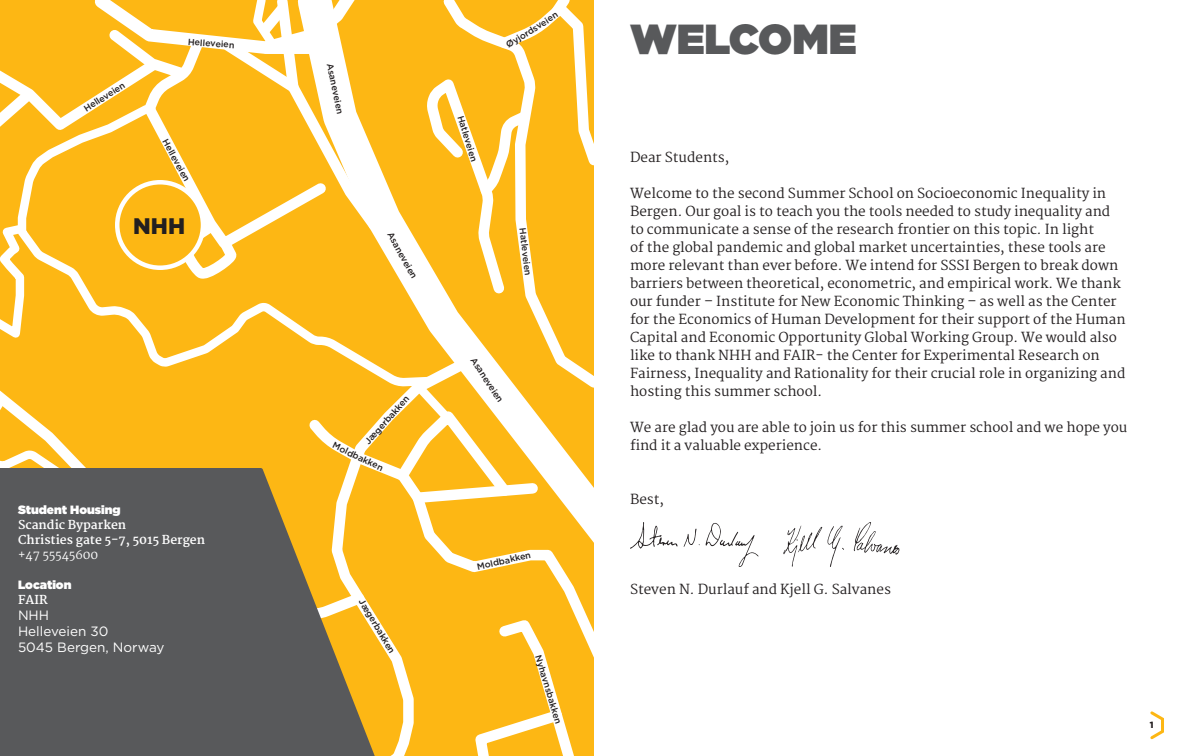
<style>
.page{position:relative;width:1188px;height:756px;background:#fff}
.page>*{position:absolute;margin:0;border:0;box-sizing:border-box;transform-origin:0 0}
.Titles_ND{font:900 42px "Gotham";color:#58595b}
.t1{font:900 22.5px "Gotham";color:#231f20}
.Body__Welcome_Text{font:13.5px/18px "Martel";color:#231f20}
.Map_Key{font:13.5px "Gotham";color:#fff}
.Map_Key-2{font:700 12px/15px "Martel";color:#fff}
.Map_Key-3{font:900 12px "Gotham";color:#fff}
.Map_Key-4{font:12px "Martel";color:#fff}
.t2{font:500 9px "Gotham";color:#231f20}
.t3{font:900 9px "Gotham";color:#231f20}
</style>
<div class="page">
<svg style="left:630px;top:522px;width:48px;height:27px"></svg>
<svg style="left:706px;top:523px;width:52px;height:44px"></svg>
<svg style="left:684px;top:529px;width:16px;height:18px"></svg>
<svg style="left:854px;top:522px;width:45px;height:33px"></svg>
<svg style="left:828px;top:526px;width:16px;height:41px"></svg>
<svg style="left:783px;top:526px;width:39px;height:41px"></svg>
<div style="left:0;top:373px;width:275px;height:93px;background:#fdb714"></div>
<svg style="left:499px;top:646px;width:90px;height:110px"></svg>
<div style="left:12px;top:347px;width:263px;height:46px;background:#fdb714"></div>
<svg style="left:0;top:387px;width:165px;height:79px;background:#fdbf2f"></svg>
<svg style="left:0;top:0;width:275px;height:347px"></svg>
<svg style="left:275px;top:0;width:319px;height:646px"></svg>
<svg style="left:388px;top:377px;width:156px;height:132px"></svg>
<svg style="left:419px;top:0;width:175px;height:301px"></svg>
<svg style="left:0;top:466px;width:499px;height:290px;background:#947e4c"></svg>
<div style="left:117px;top:182px;width:86px;height:86px;background:#fdb714;border-radius:50%"></div>
<div style="left:115px;top:180px;width:90px;height:90px;border:4px solid #fff;border-radius:50%"></div>
<svg style="left:1150px;top:711px;width:14px;height:29px"></svg>
<p class="t2" style="left:82px;top:104px;width:48px;rotate:-33deg">Helleveien</p>
<p class="t2" style="left:188px;top:36px;width:48px;rotate:4deg">Helleveien</p>
<p class="t2" style="left:170px;top:137px;width:48px;rotate:61deg">Helleveien</p>
<p class="t1" style="left:133px;top:211px;width:53px">NHH</p>
<p class="Map_Key-3" style="left:18px;top:501px;width:104px">Student Housing</p>
<p class="Map_Key-2" style="left:18px;top:517px;width:189px">Scandic Byparken<br>Christies gate 5-7, 5015 Bergen</p>
<p class="Map_Key-4" style="left:18px;top:547px;width:82px">+47 55545600</p>
<p class="Map_Key-3" style="left:18px;top:576px;width:55px">Location</p>
<p class="Map_Key-2" style="left:18px;top:592px;width:31px">FAIR</p>
<p class="Map_Key" style="left:18px;top:606px;width:33px">NHH</p>
<p class="Map_Key" style="left:18px;top:623px;width:92px">Helleveien 30</p>
<p class="Map_Key" style="left:18px;top:639px;width:148px">5045 Bergen, Norway</p>
<p class="t2" style="left:336px;top:62px;width:53px;rotate:78deg">Asaneveien</p>
<p class="t2" style="left:395px;top:230px;width:53px;rotate:61deg">Asaneveien</p>
<p class="t2" style="left:362px;top:439px;width:63px;rotate:-48deg">Jægerbakken</p>
<p class="t2" style="left:336px;top:439px;width:56px;rotate:26deg">Moldbakken</p>
<p class="t2" style="left:366px;top:597px;width:63px;rotate:59deg">Jægerbakken</p>
<p class="t2" style="left:466px;top:114px;width:49px;rotate:73deg">Hatleveien</p>
<p class="t2" style="left:504px;top:41px;width:61px;rotate:-33deg">Øyjordsveien</p>
<p class="t2" style="left:529px;top:227px;width:49px;rotate:84deg">Hatleveien</p>
<p class="t2" style="left:478px;top:355px;width:53px;rotate:57deg">Asaneveien</p>
<p class="t2" style="left:476px;top:561px;width:56px;rotate:-12deg">Moldbakken</p>
<p class="t2" style="left:544px;top:653px;width:73px;rotate:73deg">Nyhavnsbakken</p>
<p class="Titles_ND" style="left:630px;top:9px;width:228px">WELCOME</p>
<p class="Body__Welcome_Text" style="left:630px;top:148px;width:101px">Dear Students,</p>
<p class="Body__Welcome_Text" style="left:630px;top:184px;width:497px">Welcome to the second Summer School on Socioeconomic Inequality in Bergen. Our goal is to teach you the tools needed to study inequality and to communicate a sense of the research frontier on this topic. In light<br>of the global pandemic and global market uncertainties, these tools are more relevant than ever before. We intend for SSSI Bergen to break down barriers between theoretical, econometric, and empirical work. We thank our funder – Institute for New Economic Thinking – as well as the Center for the Economics of Human Development for their support of the Human Capital and Economic Opportunity Global Working Group. We would also like to thank NHH and FAIR- the Center for Experimental Research on Fairness, Inequality and Rationality for their crucial role in organizing and hosting this summer school.</p>
<p class="Body__Welcome_Text" style="left:630px;top:418px;width:499px">We are glad you are able to join us for this summer school and we hope you find it a valuable experience.</p>
<p class="Body__Welcome_Text" style="left:630px;top:490px;width:36px">Best,</p>
<p class="Body__Welcome_Text" style="left:630px;top:580px;width:262px">Steven N. Durlauf and Kjell G. Salvanes</p>
<p class="t3" style="left:1150px;top:719px;width:5px">1</p>
</div>
